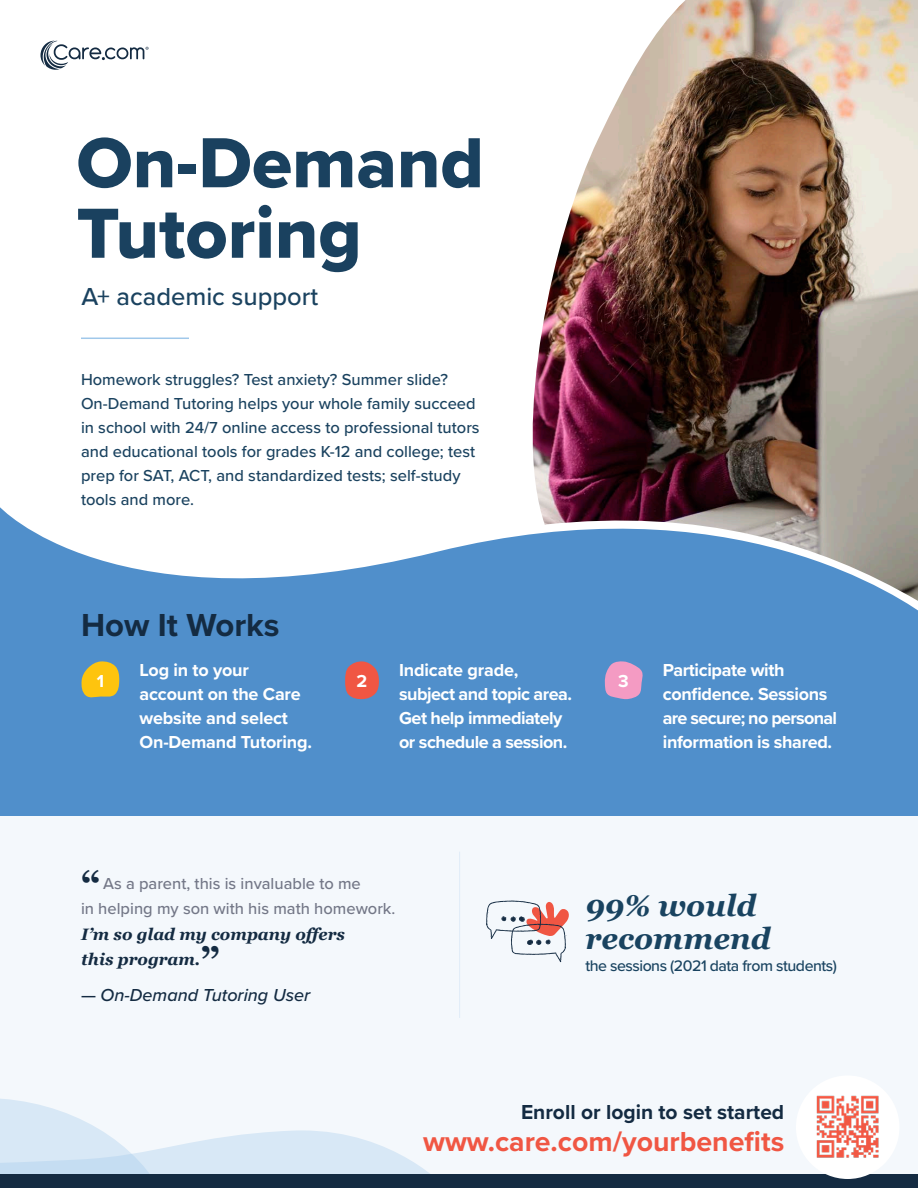
<style>
.page{position:relative;width:918px;height:1188px;background:#fff}
.page>*{position:absolute;margin:0;border:0;box-sizing:border-box;transform-origin:0 0}
.Subtitle_1{font:73.5px/70.5px "Proxima Nova Extrabld";color:#1a415f}
.Info_Text{font:700 37.5px "Georgia";color:#142b42}
.Subtitle_1-2{font:700 33px "Proxima Nova";color:#142b42}
.Subtitle_1-3{font:italic 700 30px/33px "Georgia";color:#194360}
.t1{font:700 28.5px "Proxima Nova";color:#f05643}
.Intro{font:500 25.5px "Proxima Nova";color:#1a425f}
.t2{font:700 21px "Proxima Nova";color:#142b42}
.Body_Text{font:700 18px/24px "Proxima Nova";letter-spacing:-.02em;color:#fff}
.Info_Text-2{font:italic 500 18px "Proxima Nova";color:#142b42}
.Intro-2{font:500 16.5px/24px "Proxima Nova";color:#1a425f}
.Info_Text-3{font:500 16.5px/25.5px "Proxima Nova";color:#737787}
.Subtitle_1-4{font:500 15.9px "Proxima Nova";letter-spacing:-.03em;color:#194360}
.s1{font-family:"Georgia";font-weight:700;font-style:italic;color:#142b42}
.s2{font-style:normal}
</style>
<div class="page">
<img style="left:532px;top:0;width:386px;height:480px">
<svg style="left:0;top:480px;width:918px;height:336px;fill:#508fcb"></svg>
<div style="left:0;top:816px;width:918px;height:372px;background:#f4f8fc"></div>
<svg style="left:0;top:1099px;width:430px;height:75px"></svg>
<div style="left:0;top:1174px;width:918px;height:14px;background:#142b42"></div>
<svg style="left:40px;top:41px;width:109px;height:29px"></svg>
<hr style="left:81px;top:338px;width:108px;height:1px;background:#a0c8ea">
<div style="left:796px;top:1076px;width:103px;height:103px;background:#fff;border-radius:50%"></div>
<hr style="left:459px;top:852px;width:1px;height:166px;background:#a0c8ea">
<svg style="left:81px;top:661px;width:38px;height:38px"></svg>
<svg style="left:605px;top:661px;width:38px;height:39px"></svg>
<svg style="left:345px;top:661px;width:34px;height:38px"></svg>
<img style="left:816px;top:1095px;width:63px;height:63px">
<svg style="left:486px;top:901px;width:83px;height:61px"></svg>
<p class="Subtitle_1" style="left:76px;top:126px;width:409px">On-Demand<br>Tutoring</p>
<p class="Intro" style="left:82px;top:277px;width:238px">A+ academic support</p>
<p class="Intro-2" style="left:81px;top:367px;width:400px">Homework struggles? Test anxiety? Summer slide?<br>On-Demand Tutoring helps your whole family succeed in school with 24/7 online access to professional tutors and educational tools for grades K-12 and college; test prep for SAT, ACT, and standardized tests; self-study tools and more.</p>
<p class="Subtitle_1-2" style="left:81px;top:601px;width:200px">How It Works</p>
<p class="Body_Text" style="left:140px;top:657px;width:174px">Log in to your account on the Care website and select<br>On-Demand Tutoring.</p>
<p class="Body_Text" style="left:97px;top:669px;width:9px">1</p>
<p class="Body_Text" style="left:357px;top:669px;width:12px">2</p>
<p class="Body_Text" style="left:399px;top:657px;width:174px">Indicate grade, subject and topic area.<br>Get help immediately or schedule a session.</p>
<p class="Body_Text" style="left:618px;top:669px;width:12px">3</p>
<p class="Body_Text" style="left:663px;top:657px;width:176px">Participate with confidence. Sessions are secure; no personal information is shared.</p>
<p class="Info_Text" style="left:81px;top:861px;width:21px">“</p>
<p class="Info_Text-3" style="left:81px;top:870px;width:316px;text-indent:22px">As a parent, this is invaluable to me<br>in helping my son with his math homework.<br><span class="s1">I’m so glad my company offers<br>this program.</span></p>
<p class="Info_Text" style="left:200px;top:937px;width:21px">”</p>
<p class="Info_Text-2" style="left:81px;top:982px;width:231px"><span class="s2">—</span> On-Demand Tutoring User</p>
<p class="Subtitle_1-3" style="left:585px;top:887px;width:187px">99% would recommend</p>
<p class="Subtitle_1-4" style="left:585px;top:954px;width:253px">the sessions (2021 data from students)</p>
<p class="t2" style="left:521px;top:1097px;width:265px">Enroll or login to set started</p>
<p class="t1" style="left:423px;top:1120px;width:363px">www.care.com/yourbenefits</p>
</div>
